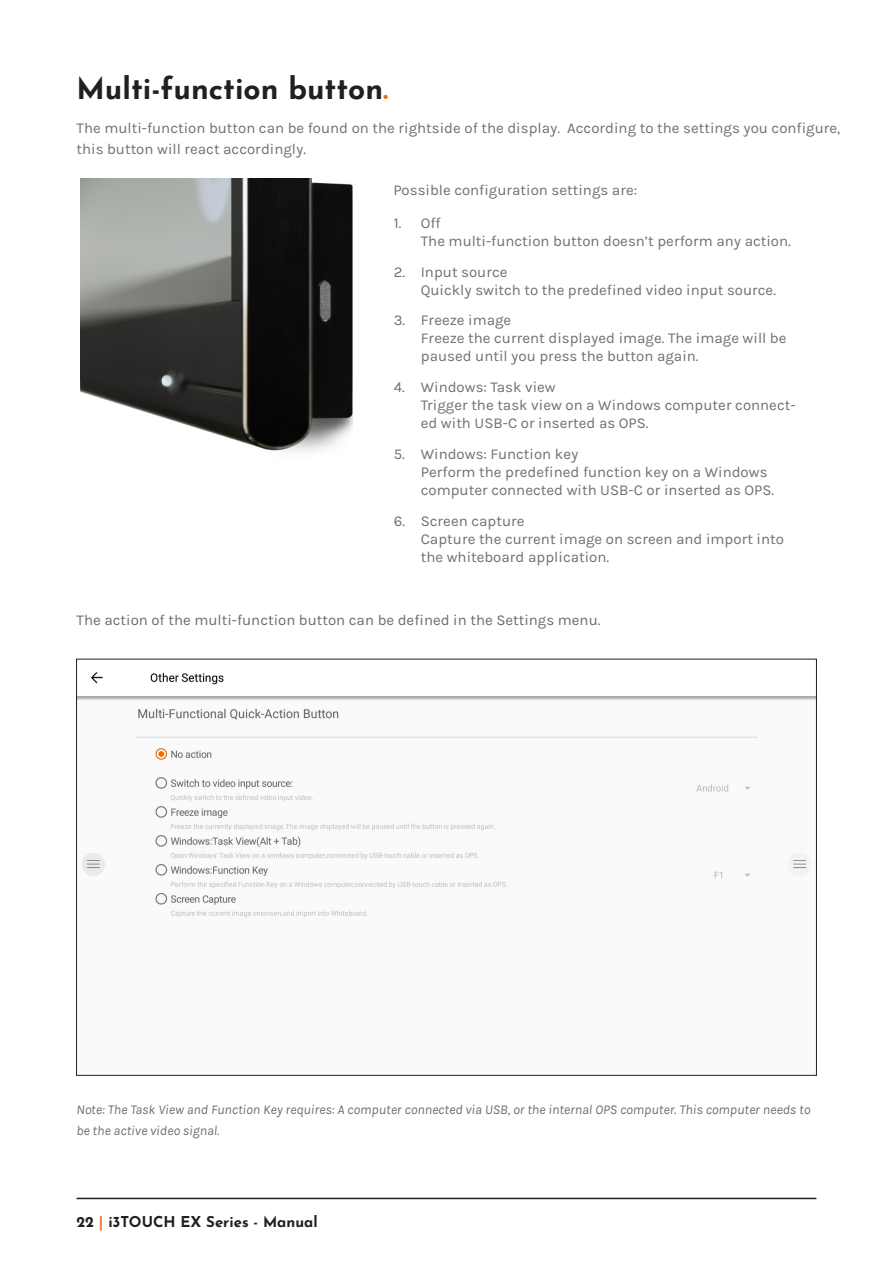
<style>
.page{position:relative;width:893px;height:1263px;background:#fff}
.page>*{position:absolute;margin:0;border:0;box-sizing:border-box;transform-origin:0 0}
.t1{font:700 30px "Josefin Sans";color:#231f20}
.body{font:15px/18px "Karla";color:#707070}
.t2{font:15px "Karla";color:#6c6d70}
.t3{font:700 15px "Josefin Sans";color:#231f20}
.t4{font:italic 13.5px/21px "Karla";color:#6c6d70}
.s1{color:#ed6d05}
.s2{font-style:inherit}
.s3{color:#f47521}
</style>
<div class="page">
<hr style="left:77px;top:1198px;width:739px;height:1px;background:#231f20">
<img style="left:81px;top:179px;width:272px;height:273px">
<img style="left:78px;top:672px;width:737px;height:246px">
<p class="t1" style="left:77px;top:62px;width:312px">Multi-function button<span class="s1">.</span></p>
<p class="body" style="left:77px;top:118px;width:765px;line-height:21px">The multi-function button can be found on the rightside of the display. According to the settings you configure, this button will react accordingly.</p>
<p class="body" style="left:393px;top:181px;width:245px">Possible configuration settings are:</p>
<p class="body" style="left:421px;top:214px;width:372px;text-indent:-27px">1. Off<br>The multi-function button doesn’t perform any action.</p>
<p class="body" style="left:421px;top:263px;width:357px;text-indent:-27px">2. Input source<br>Quickly switch to the predefined video input source.</p>
<p class="body" style="left:421px;top:312px;width:367px;text-indent:-27px">3. Freeze image<br>Freeze the current displayed image. The image will be paused until you press the button again.</p>
<p class="body" style="left:421px;top:378px;width:376px;text-indent:-27px">4. Windows: Task view<br>Trigger the task view on a Windows computer connect&shy;ed with USB-C or inserted as OPS.</p>
<p class="body" style="left:421px;top:445px;width:355px;text-indent:-27px">5. Windows: Function key<br>Perform the predefined function key on a Windows computer connected with USB-C or inserted as OPS.</p>
<p class="body" style="left:421px;top:512px;width:365px;text-indent:-27px">6. Screen capture<br>Capture the current image on screen and import into the whiteboard application.</p>
<p class="t2" style="left:77px;top:611px;width:525px">The action of the multi-function button can be defined in the Settings menu.</p>
<p class="t4" style="left:76px;top:1099px;width:735px">Note: The Task View and Function Key requires: A computer connected via USB, or the internal OPS computer. This computer needs to be the active video signal.</p>
<p class="t3" style="left:77px;top:1209px;width:243px"><span class="s2">22</span> <span class="s3">|</span> i3TOUCH EX Series - Manual</p>
</div>
